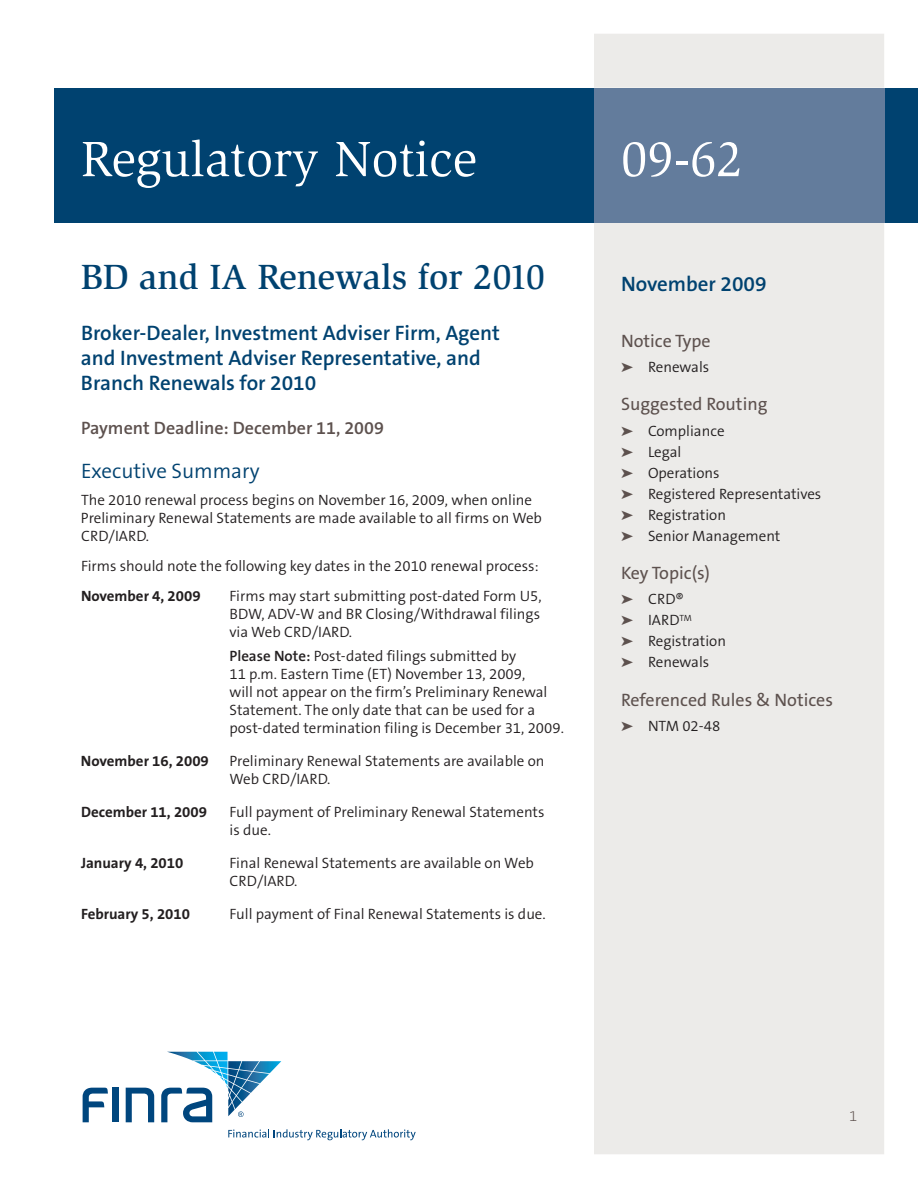
<style>
.page{position:relative;width:918px;height:1188px;background:#fff}
.page>*{position:absolute;margin:0;border:0;box-sizing:border-box;transform-origin:0 0}
.t1{font:51px "Slimbach LT";color:#fff}
.t2{font:500 36px "Slimbach LT";color:#004270}
.t3{font:600 21px/25.2px "The Sans B6";color:#004270}
.t4{font:300 21px "The Sans B4";color:#004270}
.t5{font:18px "The Sans B5 Plain";color:#5d514e}
.t6{font:600 18px "The Sans B6";color:#5d514e}
.t7{font:300 15px/18px "The Sans B4";color:#231f20}
.t8{font:700 15px "The Sans B7";color:#231f20}
.t9{font:200 15px "The Sans B2";color:#5d514e}
.s1{font-family:"The Sans B6";font-weight:600}
.s2{color:#5d514e}
</style>
<div class="page">
<div style="left:54px;top:88px;width:864px;height:135px;background:#004270"></div>
<div style="left:594px;top:34px;width:290px;height:1120px;background:#ecebe9"></div>
<div style="left:594px;top:88px;width:290px;height:135px;background:#637c9c"></div>
<div style="left:112px;top:1088px;width:6px;height:34px;background:#00467e"></div>
<svg style="left:126px;top:1088px;width:28px;height:34px"></svg>
<svg style="left:83px;top:1088px;width:25px;height:34px"></svg>
<svg style="left:228px;top:1129px;width:188px;height:11px"></svg>
<svg style="left:161px;top:1052px;width:120px;height:70px"></svg>
<h1 class="t1" style="left:81px;top:139px;width:397px">Regulatory Notice</h1>
<h1 class="t1" style="left:621px;top:139px;width:123px">09-62</h1>
<h2 class="t2" style="left:81px;top:263px;width:466px">BD and IA Renewals for 2010</h2>
<h3 class="t3" style="left:81px;top:321px;width:420px">Broker-Dealer, Investment Adviser Firm, Agent and Investment Adviser Representative, and<br>Branch Renewals for 2010</h3>
<p class="t6" style="left:81px;top:419px;width:304px">Payment Deadline: December 11, 2009</p>
<h3 class="t4" style="left:81px;top:460px;width:180px">Executive Summary</h3>
<p class="t7" style="left:81px;top:491px;width:463px">The 2010 renewal process begins on November 16, 2009, when online<br>Preliminary Renewal Statements are made available to all firms on Web<br>CRD/IARD.</p>
<p class="t7" style="left:81px;top:557px;width:459px">Firms should note the following key dates in the 2010 renewal process:</p>
<p class="t8" style="left:81px;top:588px;width:121px">November 4, 2009</p>
<p class="t7" style="left:229px;top:587px;width:314px;text-align:justify">Firms may start submitting post-dated Form U5, BDW, ADV-W and BR Closing/Withdrawal filings via Web CRD/IARD.</p>
<p class="t7" style="left:229px;top:647px;width:336px"><span class="s1">Please Note:</span> Post-dated filings submitted by<br>11 p.m. Eastern Time (ET) November 13, 2009,<br>will not appear on the firm’s Preliminary Renewal Statement. The only date that can be used for a post-dated termination filing is December 31, 2009.</p>
<p class="t8" style="left:81px;top:753px;width:129px">November 16, 2009</p>
<p class="t7" style="left:229px;top:752px;width:317px">Preliminary Renewal Statements are available on<br>Web CRD/IARD.</p>
<p class="t8" style="left:81px;top:804px;width:128px">December 11, 2009</p>
<p class="t7" style="left:230px;top:803px;width:316px">Full payment of Preliminary Renewal Statements is due.</p>
<p class="t8" style="left:81px;top:855px;width:104px">January 4, 2010</p>
<p class="t7" style="left:230px;top:854px;width:306px">Final Renewal Statements are available on Web<br>CRD/IARD.</p>
<p class="t8" style="left:81px;top:906px;width:111px">February 5, 2010</p>
<p class="t7" style="left:230px;top:905px;width:318px">Full payment of Final Renewal Statements is due.</p>
<h3 class="t3" style="left:621px;top:272px;width:147px">November 2009</h3>
<p class="t5" style="left:621px;top:331px;width:91px">Notice Type</p>
<p class="t7" style="left:621px;top:359px;width:90px"><span class="s2">➤</span> Renewals</p>
<p class="t5" style="left:621px;top:395px;width:148px">Suggested Routing</p>
<p class="t7" style="left:621px;top:421px;width:202px;line-height:21px"><span class="s2">➤</span> Compliance<br><span class="s2">➤</span> Legal<br><span class="s2">➤</span> Operations<br><span class="s2">➤</span> Registered Representatives <span class="s2">➤</span> Registration<br><span class="s2">➤</span> Senior Management</p>
<p class="t5" style="left:621px;top:564px;width:90px">Key Topic(s)</p>
<p class="t7" style="left:621px;top:589px;width:107px;line-height:21px"><span class="s2">➤</span> CRD®<br><span class="s2">➤</span> IARD<sup>TM<br></sup><span class="s2">➤</span> Registration <span class="s2">➤</span> Renewals</p>
<p class="t5" style="left:621px;top:690px;width:213px">Referenced Rules &amp; Notices</p>
<p class="t7" style="left:621px;top:717px;width:101px"><span class="s2">➤</span> NTM 02-48</p>
<p class="t9" style="left:849px;top:1109px;width:10px">1</p>
</div>
